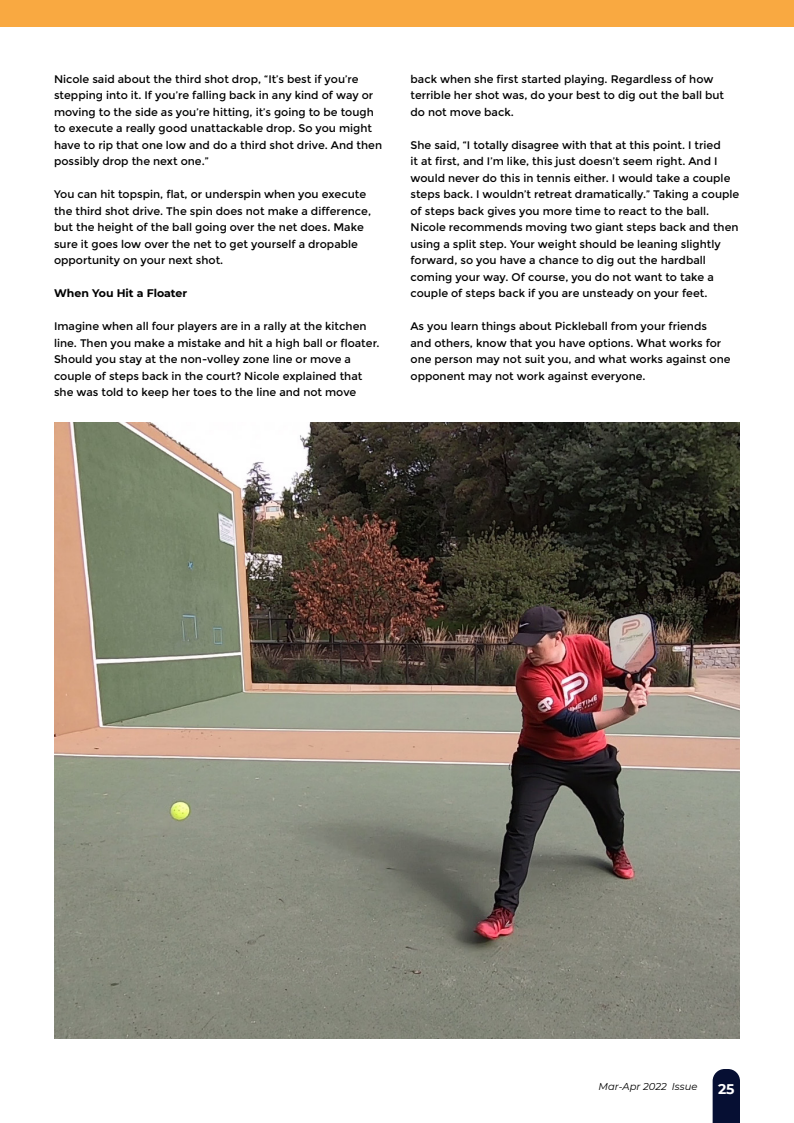
<style>
.page{position:relative;width:794px;height:1123px;background:#fff}
.page>*{position:absolute;margin:0;border:0;box-sizing:border-box;transform-origin:0 0}
.t1{font:700 14px "Montserrat";color:#fff}
.t2{font:11px/16.5px "Montserrat";color:#000}
.t3{font:700 11px "Montserrat";color:#000}
.t4{font:italic 10px "Montserrat";color:#000}
</style>
<div class="page">
<div style="left:0;top:0;width:794px;height:27px;background:#f9a941"></div>
<svg style="left:713px;top:1069px;width:27px;height:54px"></svg>
<img style="left:54px;top:422px;width:686px;height:617px">
<p class="t2" style="left:54px;top:71px;width:330px">Nicole said about the third shot drop, “It’s best if you’re stepping into it. If you’re falling back in any kind of way or moving to the side as you’re hitting, it’s going to be tough to execute a really good unattackable drop. So you might have to rip that one low and do a third shot drive. And then possibly drop the next one.”</p>
<p class="t2" style="left:54px;top:186px;width:319px">You can hit topspin, flat, or underspin when you execute the third shot drive. The spin does not make a difference, but the height of the ball going over the net does. Make sure it goes low over the net to get yourself a dropable opportunity on your next shot.</p>
<p class="t3" style="left:54px;top:285px;width:135px">When You Hit a Floater</p>
<p class="t2" style="left:54px;top:318px;width:327px">Imagine when all four players are in a rally at the kitchen line. Then you make a mistake and hit a high ball or floater.<br>Should you stay at the non-volley zone line or move a couple of steps back in the court? Nicole explained that she was told to keep her toes to the line and not move</p>
<p class="t2" style="left:410px;top:71px;width:315px">back when she first started playing. Regardless of how terrible her shot was, do your best to dig out the ball but do not move back.</p>
<p class="t2" style="left:410px;top:137px;width:330px">She said, “I totally disagree with that at this point. I tried<br>it at first, and I’m like, this just doesn’t seem right. And I would never do this in tennis either. I would take a couple steps back. I wouldn’t retreat dramatically.” Taking a couple of steps back gives you more time to react to the ball.<br>Nicole recommends moving two giant steps back and then using a split step. Your weight should be leaning slightly forward, so you have a chance to dig out the hardball coming your way. Of course, you do not want to take a couple of steps back if you are unsteady on your feet.</p>
<p class="t2" style="left:410px;top:318px;width:322px">As you learn things about Pickleball from your friends and others, know that you have options. What works for one person may not suit you, and what works against one opponent may not work against everyone.</p>
<p class="t4" style="left:599px;top:1079px;width:100px">Mar-Apr 2022 Issue</p>
<p class="t1" style="left:718px;top:1078px;width:18px">25</p>
</div>
